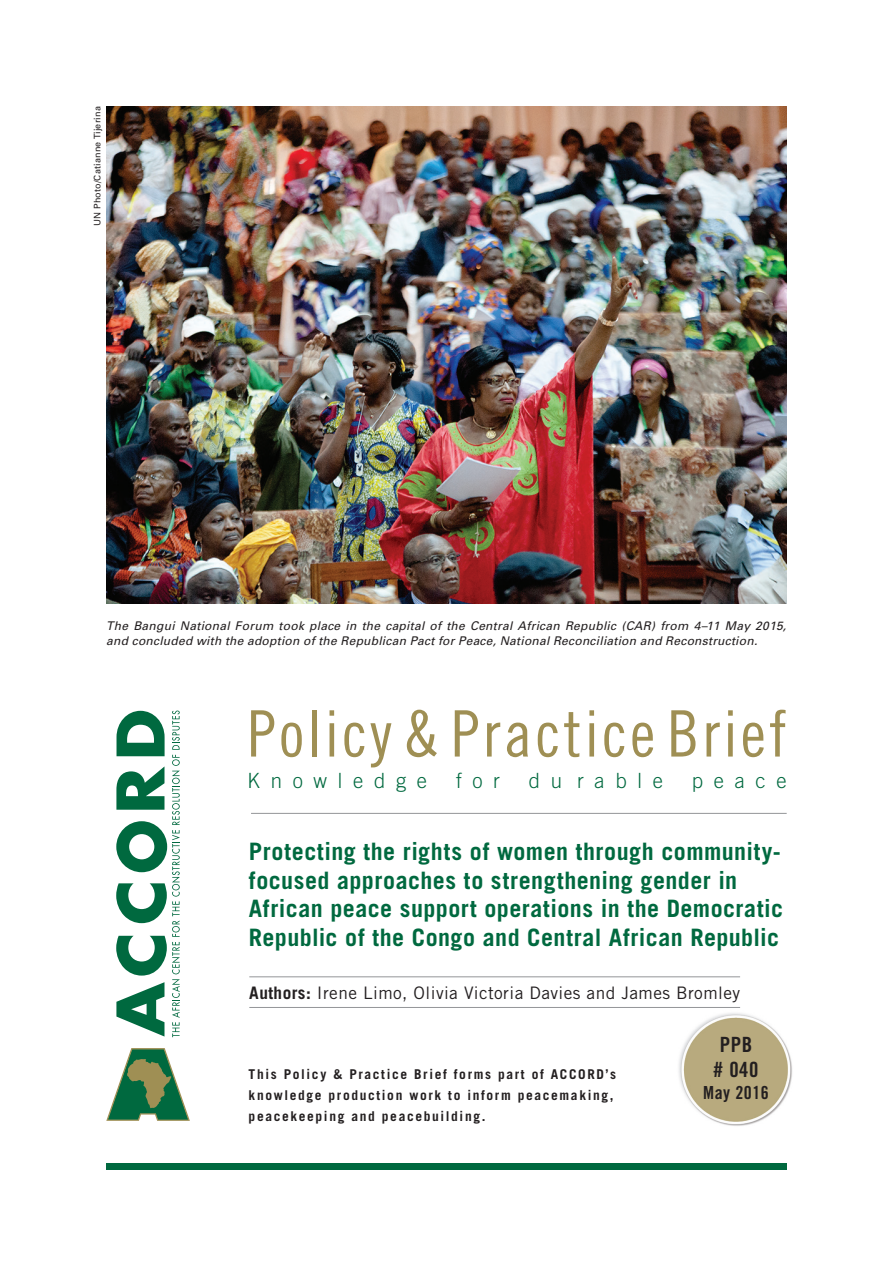
<style>
.page{position:relative;width:893px;height:1263px;background:#fff}
.page>*{position:absolute;margin:0;border:0;box-sizing:border-box;transform-origin:0 0}
.t1{font:64.05px "Trade Gothic Cond Eighteen";letter-spacing:.05em;color:#9f8f54}
.t2{font:700 24px/28.8px "Trade Gothic";letter-spacing:.02em;color:#00693f}
.t3{font:300 21px "Trade Gothic";letter-spacing:.53em;color:#00693f}
.t4{font:21px/25.2px "Trade Gothic Bold Cond Twenty";letter-spacing:.03em;color:#231f20}
.t5{font:18px "Trade Gothic Bold Cond Twenty";letter-spacing:.03em;color:#231f20}
.t6{font:17.25px "Trade Gothic";letter-spacing:.025em;color:#231f20}
.t7{font:700 13.5px/21px "Trade Gothic";letter-spacing:.12em;color:#231f20}
.t8{font:italic 12px/15px "Univers";letter-spacing:.02em;color:#231f20}
.t9{font:9px "Univers";letter-spacing:.02em;color:#231f20}
.s1{font-weight:700}
</style>
<div class="page">
<img style="left:679px;top:1013px;width:113px;height:113px">
<div style="left:106px;top:1163px;width:681px;height:7px;background:#00693f"></div>
<hr style="left:251px;top:813px;width:536px;height:1px;background:#939598">
<svg style="left:106px;top:1048px;width:84px;height:73px"></svg>
<svg style="left:116px;top:710px;width:64px;height:327px"></svg>
<hr style="left:249px;top:976px;width:491px;height:1px;background:#939598">
<hr style="left:249px;top:1007px;width:491px;height:1px;background:#939598">
<img style="left:106px;top:106px;width:681px;height:498px">
<p class="t9" style="left:92px;top:226px;width:121px;rotate:-90deg">UN Photo/Catianne Tijerina</p>
<p class="t8" style="left:106px;top:618px;width:681px">The Bangui National Forum took place in the capital of the Central African Republic (CAR) from 4–11 May 2015, and concluded with the adoption of the Republican Pact for Peace, National Reconciliation and Reconstruction.</p>
<h1 class="t1" style="left:247px;top:696px;width:541px">Policy &amp; Practice Brief</h1>
<h3 class="t3" style="left:247px;top:768px;width:181px">Knowledge</h3>
<h3 class="t3" style="left:456px;top:768px;width:46px">for</h3>
<h3 class="t3" style="left:529px;top:768px;width:135px">du rable</h3>
<h3 class="t3" style="left:692px;top:768px;width:96px">peace</h3>
<h2 class="t2" style="left:249px;top:836px;width:536px">Protecting the rights of women through community&shy;focused approaches to strengthening gender in African peace support operations in the Democratic Republic of the Congo and Central African Republic</h2>
<h3 class="t6" style="left:249px;top:982px;width:492px"><span class="s1">Authors:</span> Irene Limo, Olivia Victoria Davies and James Bromley</h3>
<p class="t7" style="left:249px;top:1063px;width:369px">This Policy &amp; Practice Brief forms part of ACCORD’s knowledge production work to inform peacemaking, peacekeeping and peacebuilding.</p>
<h3 class="t4" style="left:714px;top:1032px;width:47px">PPB # 040</h3>
<h3 class="t5" style="left:703px;top:1082px;width:67px">May 2016</h3>
</div>
